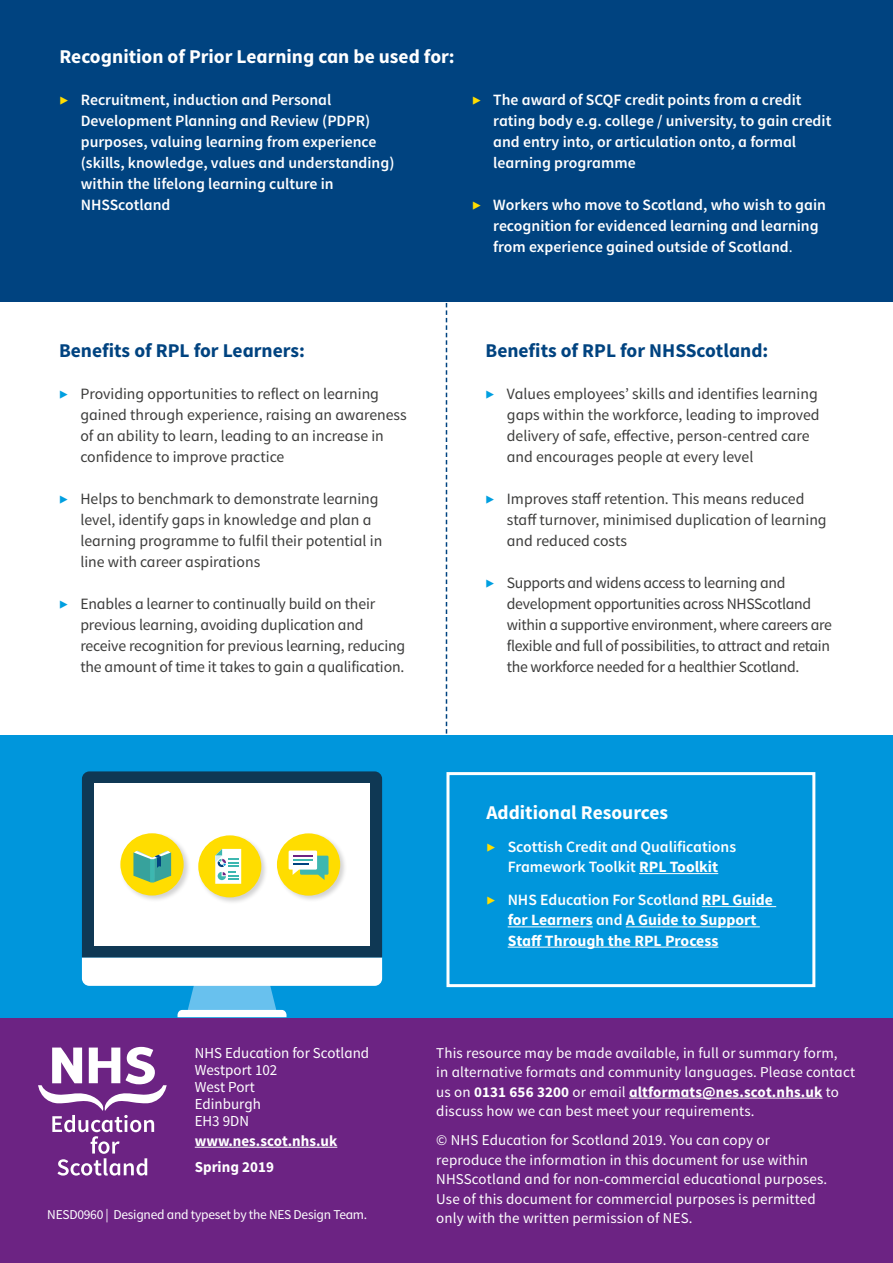
<style>
.page{position:relative;width:893px;height:1263px;background:#fff}
.page>*{position:absolute;margin:0;border:0;box-sizing:border-box;transform-origin:0 0}
.t1{font:700 19.5px "Source Sans Pro";color:#fff}
.t2{font:700 19.5px "Source Sans Pro";color:#004380}
.t3{font:15.75px/21px "Source Sans Pro";letter-spacing:-.005em;color:#3c3c3b}
.t4{font:600 15.75px/21px "Source Sans Pro";color:#fff}
.t5{font:700 15.75px/20.2px "Source Sans Pro";color:#fff}
.t6{font:15.3px/17.1px "Source Sans Pro";color:#fff}
.t7{font:700 15.3px/26.4px "Source Sans Pro";color:#fff}
.t8{font:15px/19.5px "Source Sans Pro";letter-spacing:.01em;color:#fff}
.t9{font:13.5px "Source Sans Pro";letter-spacing:-.02em;color:#fff}
.s1{font-weight:300;color:#fd0}
.s2{font-weight:400}
.s3{font-weight:300;color:#009fe0}
.s4{font-weight:700}
.s5{font-weight:600}
</style>
<div class="page">
<svg style="left:446px;top:302px;width:1px;height:432px"></svg>
<div style="left:0;top:0;width:893px;height:302px;background:#004380"></div>
<div style="left:0;top:1017px;width:893px;height:246px;background:#6c2383"></div>
<hr style="left:629px;top:1098px;width:193px;height:1px;background:#fff">
<hr style="left:195px;top:1147px;width:142px;height:1px;background:#fff">
<svg style="left:38px;top:1047px;width:129px;height:128px"></svg>
<div style="left:0;top:735px;width:893px;height:282px;background:#0096dc"></div>
<svg style="left:82px;top:957px;width:300px;height:60px"></svg>
<div style="left:82px;top:771px;width:300px;height:186px;background:#0f3854"></div>
<div style="left:94px;top:783px;width:276px;height:162px;background:#fff"></div>
<div style="left:197px;top:834px;width:72px;height:71px;background:#000;opacity:.18"></div>
<div style="left:198px;top:835px;width:63px;height:62px;background:#fd0;border-radius:50%"></div>
<svg style="left:215px;top:849px;width:26px;height:35px"></svg>
<div style="left:119px;top:832px;width:72px;height:71px;background:#000;opacity:.18"></div>
<div style="left:120px;top:833px;width:64px;height:62px;background:#fd0;border-radius:50%"></div>
<svg style="left:133px;top:850px;width:38px;height:32px"></svg>
<div style="left:276px;top:832px;width:71px;height:71px;background:#000;opacity:.18"></div>
<div style="left:277px;top:833px;width:63px;height:63px;background:#fd0;border-radius:50%"></div>
<svg style="left:289px;top:850px;width:39px;height:30px"></svg>
<div style="left:446px;top:772px;width:369px;height:215px;border:3px solid #fff"></div>
<hr style="left:639px;top:873px;width:79px;height:1px;background:#fff">
<hr style="left:702px;top:906px;width:74px;height:1px;background:#fff">
<hr style="left:508px;top:926px;width:85px;height:1px;background:#fff">
<hr style="left:626px;top:926px;width:134px;height:1px;background:#fff">
<hr style="left:508px;top:947px;width:210px;height:1px;background:#fff">
<p class="t1" style="left:60px;top:44px;width:397px">Recognition of Prior Learning can be used for:</p>
<p class="t4" style="left:81px;top:90px;width:315px;text-indent:-21px"><span class="s1">▶</span> Recruitment, induction and Personal Development Planning and Review (PDPR) purposes, valuing learning from experience (skills, knowledge, values and understanding) within the lifelong learning culture in NHSScotland</p>
<p class="t4" style="left:493px;top:90px;width:340px;text-indent:-21px"><span class="s1">▶</span> The award of SCQF credit points from a credit rating body e.g. college / university, to gain credit and entry into, or articulation onto, a formal learning programme</p>
<p class="t4" style="left:493px;top:195px;width:334px;text-indent:-21px"><span class="s1">▶</span> Workers who move to Scotland, who wish to gain recognition for evidenced learning and learning from experience gained outside of Scotland<span class="s2">.</span></p>
<p class="t2" style="left:59px;top:338px;width:247px">Benefits of RPL for Learners:</p>
<p class="t3" style="left:80px;top:384px;width:328px;text-indent:-21px"><span class="s3">▶</span> Providing opportunities to reflect on learning gained through experience, raising an awareness of an ability to learn, leading to an increase in confidence to improve practice</p>
<p class="t3" style="left:80px;top:489px;width:303px;text-indent:-21px"><span class="s3">▶</span> Helps to benchmark to demonstrate learning level, identify gaps in knowledge and plan a learning programme to fulfil their potential in line with career aspirations</p>
<p class="t3" style="left:80px;top:594px;width:327px;text-indent:-21px"><span class="s3">▶</span> Enables a learner to continually build on their previous learning, avoiding duplication and receive recognition for previous learning, reducing the amount of time it takes to gain a qualification.</p>
<p class="t2" style="left:486px;top:338px;width:284px">Benefits of RPL for NHSScotland:</p>
<p class="t3" style="left:507px;top:384px;width:314px;text-indent:-21px"><span class="s3">▶</span> Values employees’ skills and identifies learning gaps within the workforce, leading to improved delivery of safe, effective, person-centred care and encourages people at every level</p>
<p class="t3" style="left:507px;top:489px;width:321px;text-indent:-21px"><span class="s3">▶</span> Improves staff retention. This means reduced staff turnover, minimised duplication of learning and reduced costs</p>
<p class="t3" style="left:507px;top:573px;width:327px;text-indent:-21px"><span class="s3">▶</span> Supports and widens access to learning and development opportunities across NHSScotland within a supportive environment, where careers are flexible and full of possibilities, to attract and retain the workforce needed for a healthier Scotland.</p>
<p class="t6" style="left:195px;top:1044px;width:176px">NHS Education for Scotland<br>Westport 102<br>West Port<br>Edinburgh<br>EH3 9DN</p>
<p class="t7" style="left:195px;top:1128px;width:144px">www.nes.scot.nhs.uk<br>Spring 2019</p>
<p class="t9" style="left:47px;top:1206px;width:321px">NESD0960 | Designed and typeset by the NES Design Team.</p>
<p class="t1" style="left:486px;top:800px;width:183px">Additional Resources</p>
<p class="t4" style="left:486px;top:837px;width:251px;line-height:20.2px;text-align:center"><span class="s1">▶</span> Scottish Credit and Qualifications<br>Framework Toolkit <span class="s4">RPL Toolkit</span></p>
<p class="t5" style="left:508px;top:890px;width:267px;text-indent:-21px"><span class="s1">▶</span> <span class="s5">NHS Education For Scotland</span> RPL Guide for Learners <span class="s5">and</span> A Guide to Support<br>Staff Through the RPL Process</p>
<p class="t8" style="left:436px;top:1043px;width:420px">This resource may be made available, in full or summary form,<br>in alternative formats and community languages. Please contact us on <span class="s4">0131 656 3200</span> or email <span class="s4">altformats@nes.scot.nhs.uk</span> to discuss how we can best meet your requirements.</p>
<p class="t8" style="left:436px;top:1130px;width:393px">© NHS Education for Scotland 2019. You can copy or reproduce the information in this document for use within NHSScotland and for non-commercial educational purposes.<br>Use of this document for commercial purposes is permitted only with the written permission of NES.</p>
</div>
